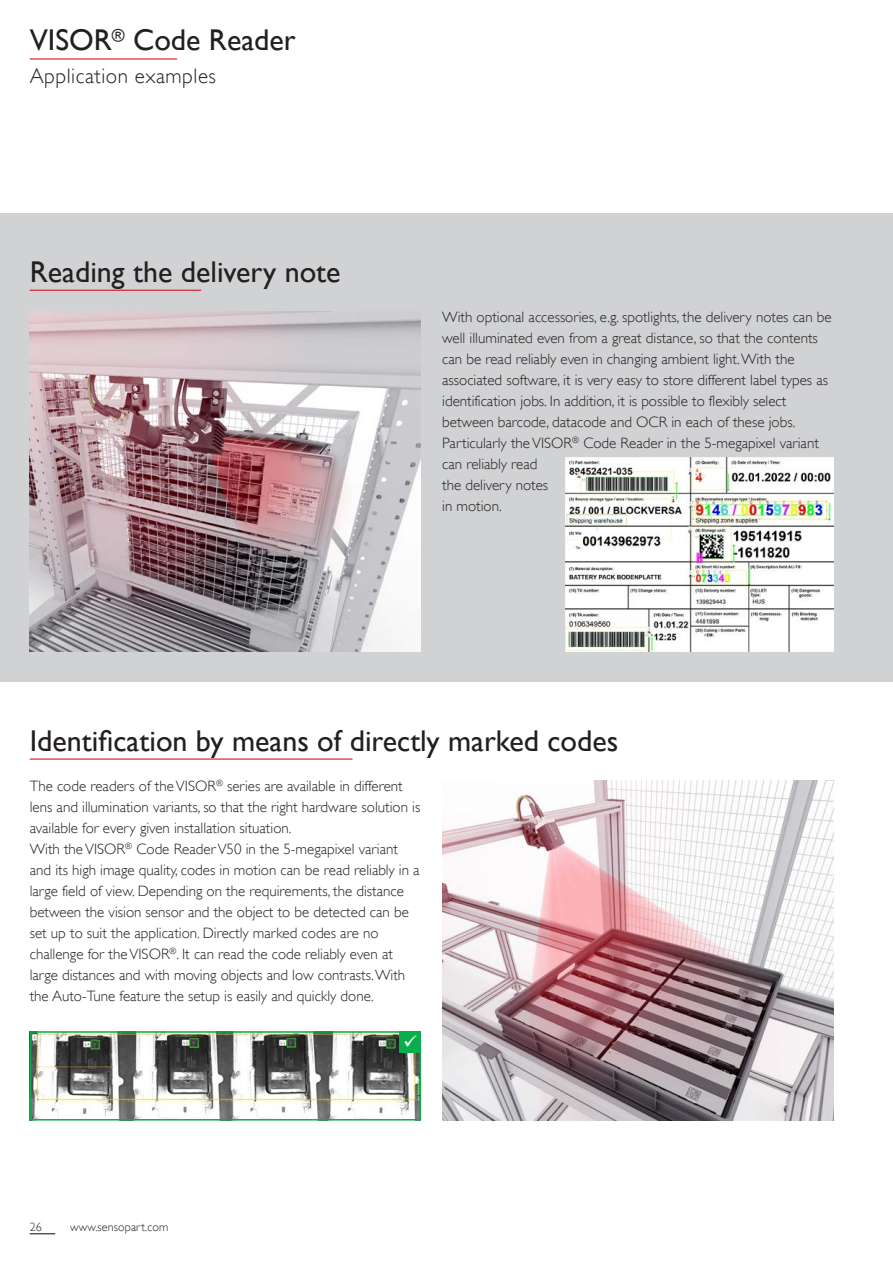
<style>
.page{position:relative;width:893px;height:1263px;background:#fff}
.page>*{position:absolute;margin:0;border:0;box-sizing:border-box;transform-origin:0 0}
.SP_Headline{font:30px "Gill Alt One";color:#231f20}
.SP_Headline-2{font:300 21px "Gill Alt One";letter-spacing:.025em;color:#231f20}
.SP_Copy{font:300 15px/21px "Gill Alt One";color:#231f20}
.t1{font:300 12px "Gill Alt One";letter-spacing:.01em;color:#231f20}
</style>
<div class="page">
<div style="left:0;top:213px;width:893px;height:468px;background:#d1d2d4"></div>
<hr style="left:30px;top:58px;width:147px;height:2px;background:#d7171f">
<hr style="left:30px;top:290px;width:171px;height:1px;background:#d7171f">
<hr style="left:30px;top:758px;width:322px;height:2px;background:#d7171f">
<svg style="left:30px;top:1233px;width:25px;height:1px"></svg>
<img style="left:30px;top:311px;width:391px;height:341px">
<img style="left:566px;top:457px;width:267px;height:195px">
<img style="left:442px;top:780px;width:391px;height:340px">
<img style="left:33px;top:1034px;width:385px;height:83px">
<div style="left:30px;top:1031px;width:391px;height:89px;border:2px solid #08ae4c"></div>
<div style="left:400px;top:1031px;width:21px;height:21px;background:#08ae4c"></div>
<p class="SP_Headline" style="left:30px;top:23px;width:268px">VISOR<sup>®</sup> Code Reader</p>
<p class="SP_Headline-2" style="left:30px;top:64px;width:188px">Application examples</p>
<p class="SP_Headline" style="left:30px;top:254px;width:312px">Reading the delivery note</p>
<p class="SP_Copy" style="left:442px;top:307px;width:391px">With optional accessories, e.g. spotlights, the delivery notes can be well illuminated even from a great distance, so that the contents can be read reliably even in changing ambient light. With the associated software, it is very easy to store different label types as identification jobs. In addition, it is possible to flexibly select between barcode, datacode and OCR in each of these jobs.<br>Particularly the VISOR<sup>®</sup> Code Reader in the 5-megapixel variant can reliably read<br>the delivery notes<br>in motion.</p>
<p class="SP_Headline" style="left:30px;top:723px;width:590px">Identification by means of directly marked codes</p>
<p class="SP_Copy" style="left:30px;top:775px;width:392px">The code readers of the VISOR<sup>®</sup> series are available in different lens and illumination variants, so that the right hardware solution is available for every given installation situation.</p>
<p class="SP_Copy" style="left:30px;top:838px;width:391px">With the VISOR<sup>®</sup> Code Reader V50 in the 5-megapixel variant and its high image quality, codes in motion can be read reliably in a large field of view. Depending on the requirements, the distance between the vision sensor and the object to be detected can be set up to suit the application. Directly marked codes are no challenge for the VISOR<sup>®</sup>. It can read the code reliably even at large distances and with moving objects and low contrasts. With the Auto-Tune feature the setup is easily and quickly done.</p>
<p class="t1" style="left:30px;top:1220px;width:14px">26</p>
<p class="t1" style="left:70px;top:1220px;width:100px">www.sensopart.com</p>
</div>
